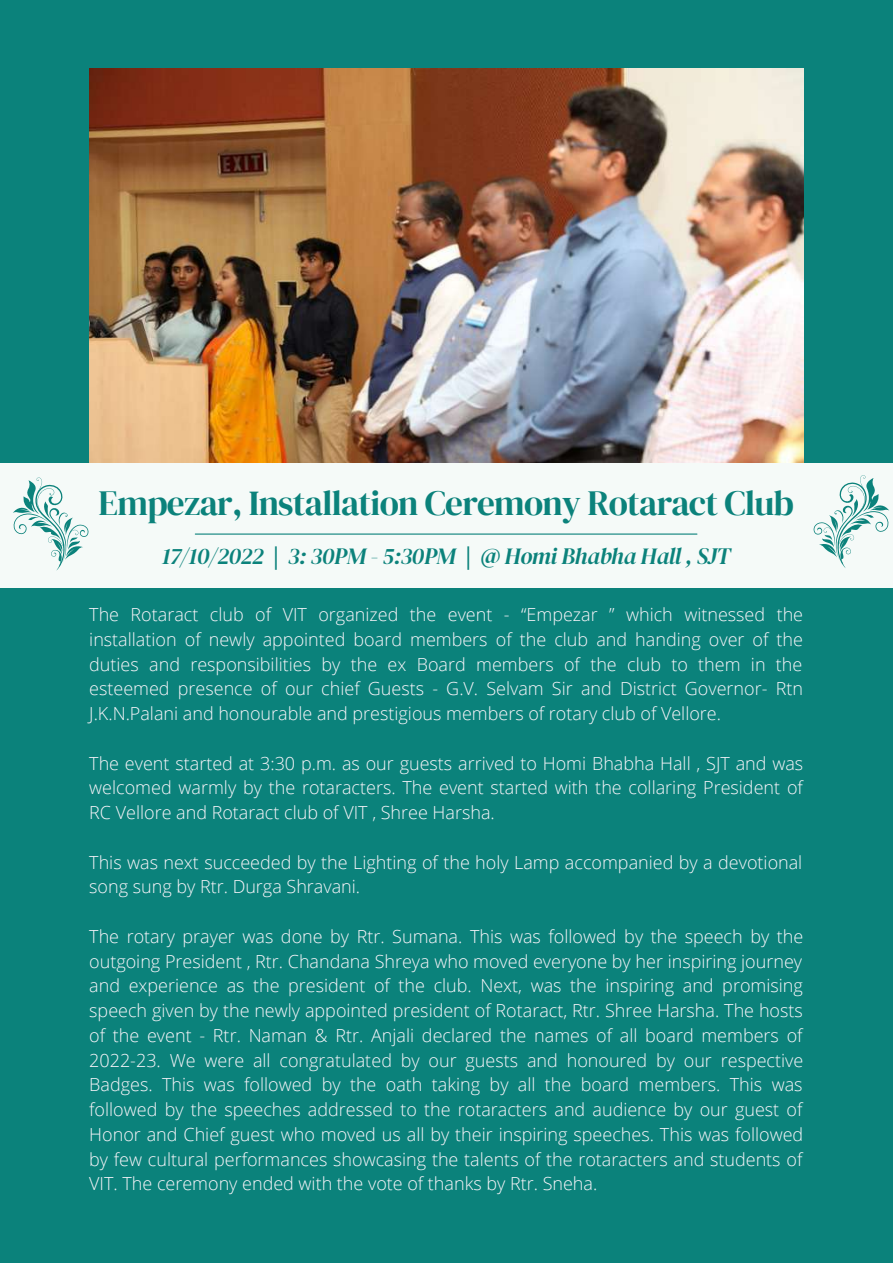
<style>
.page{position:relative;width:893px;height:1264px;background:#fff}
.page>*{position:absolute;margin:0;border:0;box-sizing:border-box;transform-origin:0 0}
.t1{font:35.1px "DM Serif Display";letter-spacing:-.02em;color:#0b827b}
.t2{font:italic 23.25px "DM Serif Display";letter-spacing:-.02em;color:#0b827b}
.t3{font:300 18px/24.8px "Open Sans";color:#f9f5fa;text-align:justify}
</style>
<div class="page">
<div style="left:0;top:0;width:892px;height:1262px;background:#0b827b"></div>
<img style="left:89px;top:68px;width:714px;height:394px">
<div style="left:0;top:462px;width:892px;height:125px;background:#f5faf8"></div>
<hr style="left:195px;top:533px;width:502px;height:1px;background:#0b827b">
<svg style="left:813px;top:475px;width:76px;height:93px"></svg>
<svg style="left:13px;top:477px;width:76px;height:93px"></svg>
<h1 class="t1" style="left:99px;top:478px;width:696px">Empezar, Installation Ceremony Rotaract Club</h1>
<p class="t2" style="left:162px;top:540px;width:570px">17/10/2022 | 3: 30PM - 5:30PM | @ Homi Bhabha Hall , SJT</p>
<p class="t3" style="left:89px;top:602px;width:715px">The Rotaract club of VIT organized the event - “Empezar ” which witnessed the installation of newly appointed board members of the club and handing over of the duties and responsibilities by the ex Board members of the club to them in the esteemed presence of our chief Guests - G.V. Selvam Sir and District Governor- Rtn J.K.N.Palani and honourable and prestigious members of rotary club of Vellore.</p>
<p class="t3" style="left:89px;top:750px;width:715px">The event started at 3:30 p.m. as our guests arrived to Homi Bhabha Hall , SJT and was welcomed warmly by the rotaracters. The event started with the collaring President of RC Vellore and Rotaract club of VIT , Shree Harsha.</p>
<p class="t3" style="left:89px;top:849px;width:714px">This was next succeeded by the Lighting of the holy Lamp accompanied by a devotional song sung by Rtr. Durga Shravani.</p>
<p class="t3" style="left:89px;top:923px;width:715px">The rotary prayer was done by Rtr. Sumana. This was followed by the speech by the outgoing President , Rtr. Chandana Shreya who moved everyone by her inspiring journey and experience as the president of the club. Next, was the inspiring and promising speech given by the newly appointed president of Rotaract, Rtr. Shree Harsha. The hosts of the event - Rtr. Naman &amp; Rtr. Anjali declared the names of all board members of 2022-23. We were all congratulated by our guests and honoured by our respective Badges. This was followed by the oath taking by all the board members. This was followed by the speeches addressed to the rotaracters and audience by our guest of Honor and Chief guest who moved us all by their inspiring speeches. This was followed by few cultural performances showcasing the talents of the rotaracters and students of VIT. The ceremony ended with the vote of thanks by Rtr. Sneha.</p>
</div>
